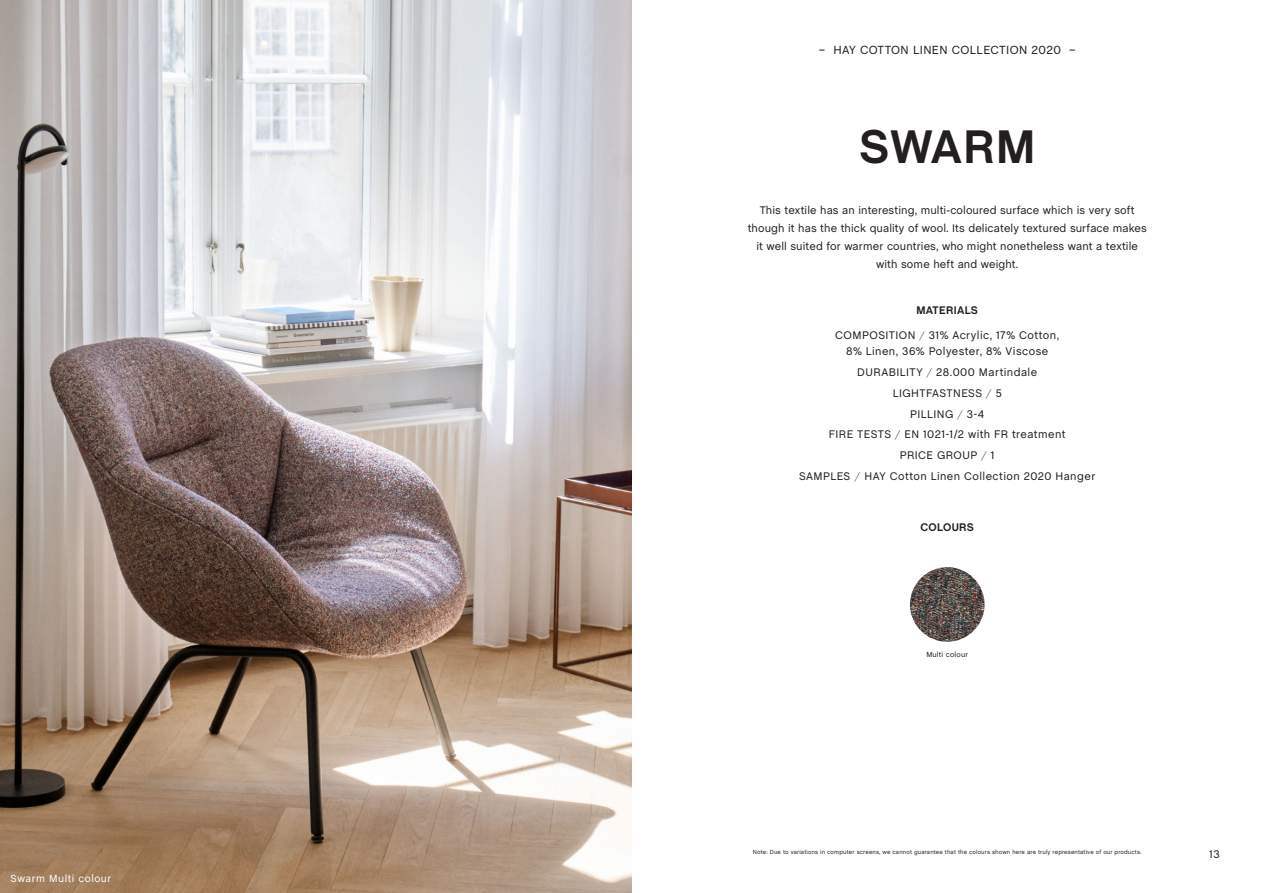
<style>
.page{position:relative;width:1263px;height:893px;background:#fff}
.page>*{position:absolute;margin:0;border:0;box-sizing:border-box;transform-origin:0 0}
.Textile_name{font:700 48px "Chalet";letter-spacing:.02em;color:#231f20}
._03_Page_Header{font:12px "Chalet";letter-spacing:.03em;color:#231f20}
._05_Body_Centre{font:11.25px/18px "Chalet";letter-spacing:.01em;color:#231f20;text-align:center}
._05_Body_Centre-2{font:11.25px/16.5px "Chalet";letter-spacing:.04em;color:#231f20;text-align:center}
._05_Body_Centre-3{font:11.25px "Chalet";letter-spacing:.035em;color:#231f20}
._04_Body_Titel_Centr{font:700 11.25px "Chalet";letter-spacing:.03em;color:#231f20}
._05_Body_Centre-4{font:11.25px "Chalet";letter-spacing:.045em;color:#231f20}
._08_Caption_text{font:10.5px "Chalet";letter-spacing:.05em;color:#fff}
.infotext_underbild{font:7.5px "Chalet";letter-spacing:.02em;color:#231f20}
.infotext_underbild-2{font:6px "Chalet";letter-spacing:.02em;color:#231f20}
.s1{font-family:"New Baskerville"}
</style>
<div class="page">
<img style="left:0;top:0;width:631px;height:893px">
<img style="left:910px;top:567px;width:74px;height:75px;border-radius:37px">
<p class="_08_Caption_text" style="left:11px;top:872px;width:102px">Swarm Multi colour</p>
<p class="_03_Page_Header" style="left:819px;top:43px;width:258px">– HAY COTTON LINEN COLLECTION 2020 –</p>
<p class="Textile_name" style="left:859px;top:118px;width:178px">SWARM</p>
<p class="_05_Body_Centre" style="left:748px;top:201px;width:401px">This textile has an interesting, multi-coloured surface which is very soft though it has the thick quality of wool. Its delicately textured surface makes it well suited for warmer countries, who might nonetheless want a textile with some heft and weight.</p>
<p class="_04_Body_Titel_Centr" style="left:916px;top:303px;width:63px">MATERIALS</p>
<p class="_05_Body_Centre-2" style="left:835px;top:327px;width:225px">COMPOSITION <span class="s1">/</span> 31% Acrylic, 17% Cotton,<br>8% Linen, 36% Polyester, 8% Viscose</p>
<p class="_05_Body_Centre-2" style="left:857px;top:364px;width:181px">DURABILITY <span class="s1">/</span> 28.000 Martindale</p>
<p class="_05_Body_Centre-3" style="left:893px;top:386px;width:111px">LIGHTFASTNESS <span class="s1">/</span> 5</p>
<p class="_05_Body_Centre-3" style="left:910px;top:407px;width:76px">PILLING <span class="s1">/</span> 3-4</p>
<p class="_05_Body_Centre-3" style="left:829px;top:428px;width:238px">FIRE TESTS <span class="s1">/</span> EN 1021-1/2 with FR treatment</p>
<p class="_05_Body_Centre-4" style="left:900px;top:448px;width:96px">PRICE GROUP <span class="s1">/</span> 1</p>
<p class="_05_Body_Centre-2" style="left:799px;top:468px;width:298px">SAMPLES <span class="s1">/</span> HAY Cotton Linen Collection 2020 Hanger</p>
<p class="_04_Body_Titel_Centr" style="left:920px;top:520px;width:55px">COLOURS</p>
<p class="infotext_underbild" style="left:926px;top:650px;width:43px">Multi colour</p>
<p class="infotext_underbild-2" style="left:753px;top:848px;width:390px">Note: Due to variations in computer screens, we cannot guarantee that the colours shown here are truly representative of our products.</p>
<p class="_05_Body_Centre" style="left:1209px;top:845px;width:12px">13</p>
</div>
